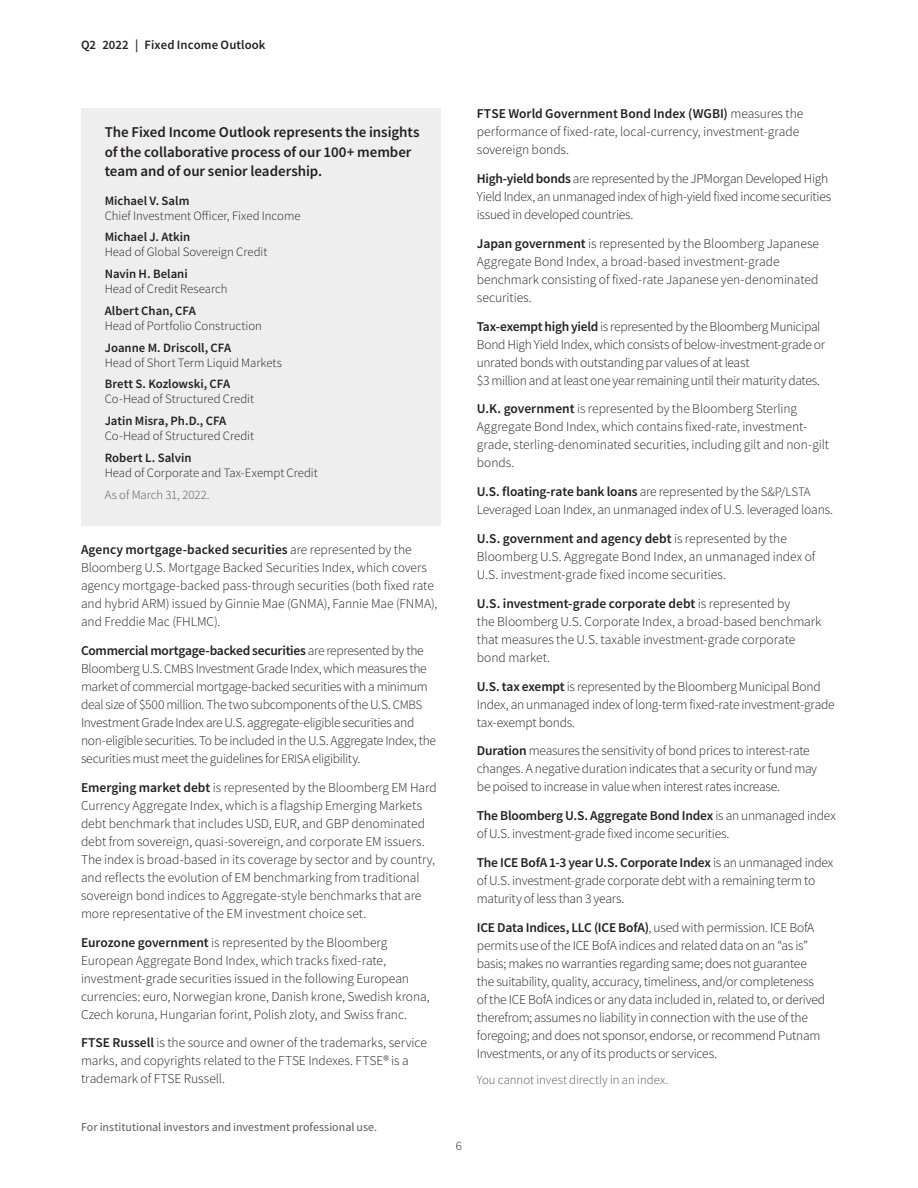
<style>
.page{position:relative;width:918px;height:1188px;background:#fff}
.page>*{position:absolute;margin:0;border:0;box-sizing:border-box;transform-origin:0 0}
.t1{font:600 15px/19.5px "Source Sans Pro";letter-spacing:-.005em;color:#231f20}
.Disclosure_small{font:300 13.5px/18px "Source Sans Pro";letter-spacing:-.01em;color:#231f20}
.t2{font:300 12.75px/15px "Source Sans Pro";color:#231f20}
.Footnote{font:300 12.75px "Source Sans Pro";letter-spacing:-.005em;color:#57585a}
.t3{font:600 12.75px "Source Sans Pro";letter-spacing:.005em;color:#231f20}
.t4{font:12px "Source Sans Pro";color:#57585a}
.s1{font-weight:600}
.s2{font-size:12.9px}
</style>
<div class="page">
<div style="left:81px;top:108px;width:360px;height:417px;background:#eeeeef"></div>
<p class="t3" style="left:81px;top:37px;width:186px">Q2 2022 | Fixed Income Outlook</p>
<p class="t1" style="left:105px;top:122px;width:316px">The Fixed Income Outlook represents the insights of the collaborative process of our 100+ member team and of our senior leadership.</p>
<p class="t2" style="left:105px;top:193px;width:197px"><span class="s1">Michael V. Salm<br></span>Chief Investment Officer, Fixed Income</p>
<p class="t2" style="left:105px;top:230px;width:164px"><span class="s1">Michael J. Atkin<br></span>Head of Global Sovereign Credit</p>
<p class="t2" style="left:105px;top:266px;width:124px"><span class="s1">Navin H. Belani<br></span>Head of Credit Research</p>
<p class="t2" style="left:105px;top:303px;width:159px"><span class="s1">Albert Chan, CFA<br></span>Head of Portfolio Construction</p>
<p class="t2" style="left:105px;top:340px;width:179px"><span class="s1">Joanne M. Driscoll, CFA<br></span>Head of Short Term Liquid Markets</p>
<p class="t2" style="left:105px;top:377px;width:151px"><span class="s1">Brett S. Kozlowski, CFA<br></span>Co-Head of Structured Credit</p>
<p class="t2" style="left:105px;top:413px;width:151px"><span class="s1">Jatin Misra, Ph.D., CFA<br></span>Co-Head of Structured Credit</p>
<p class="t2" style="left:105px;top:450px;width:214px"><span class="s1">Robert L. Salvin<br></span>Head of Corporate and Tax-Exempt Credit</p>
<p class="Footnote" style="left:105px;top:487px;width:107px">As of March 31, 2022.</p>
<p class="Disclosure_small" style="left:81px;top:541px;width:358px"><span class="s1">Agency mortgage-backed securities</span> are represented by the Bloomberg U.S. Mortgage Backed Securities Index, which covers agency mortgage-backed pass-through securities (both fixed rate and hybrid ARM) issued by Ginnie Mae (GNMA), Fannie Mae (FNMA), and Freddie Mac (FHLMC).</p>
<p class="Disclosure_small" style="left:81px;top:642px;width:357px"><span class="s1">Commercial mortgage-backed securities</span> are represented by the Bloomberg U.S. <span class="s2">CMBS</span> Investment Grade Index, which measures the market of commercial mortgage-backed securities with a minimum deal size of $500 million. The two subcomponents of the U.S. <span class="s2">CMBS </span>Investment Grade Index are U.S. aggregate-eligible securities and non-eligible securities. To be included in the U.S. Aggregate Index, the securities must meet the guidelines for <span class="s2">ERISA</span> eligibility.</p>
<p class="Disclosure_small" style="left:81px;top:778px;width:357px"><span class="s1">Emerging market debt</span> is represented by the Bloomberg EM Hard Currency Aggregate Index, which is a flagship Emerging Markets debt benchmark that includes USD, EUR, and GBP denominated debt from sovereign, quasi-sovereign, and corporate EM issuers.<br>The index is broad-based in its coverage by sector and by country, and reflects the evolution of EM benchmarking from traditional sovereign bond indices to Aggregate-style benchmarks that are more representative of the EM investment choice set.</p>
<p class="Disclosure_small" style="left:81px;top:933px;width:350px"><span class="s1">Eurozone government</span> is represented by the Bloomberg European Aggregate Bond Index, which tracks fixed-rate, investment-grade securities issued in the following European currencies: euro, Norwegian krone, Danish krone, Swedish krona, Czech koruna, Hungarian forint, Polish zloty, and Swiss franc.</p>
<p class="Disclosure_small" style="left:81px;top:1034px;width:348px"><span class="s1">FTSE Russell</span> is the source and owner of the trademarks, service marks, and copyrights related to the FTSE Indexes. FTSE® is a trademark of FTSE Russell.</p>
<p class="t4" style="left:81px;top:1119px;width:298px">For institutional investors and investment professional use.</p>
<p class="Disclosure_small" style="left:477px;top:105px;width:328px"><span class="s1">FTSE World Government Bond Index (WGBI)</span> measures the performance of fixed-rate, local-currency, investment-grade sovereign bonds.</p>
<p class="Disclosure_small" style="left:477px;top:169px;width:356px"><span class="s1">High-yield bonds</span> are represented by the JPMorgan Developed High<br>Yield Index, an unmanaged index of high-yield fixed income securities issued in developed countries.</p>
<p class="Disclosure_small" style="left:477px;top:234px;width:344px"><span class="s1">Japan government</span> is represented by the Bloomberg Japanese Aggregate Bond Index, a broad-based investment-grade benchmark consisting of fixed-rate Japanese yen-denominated securities.</p>
<p class="Disclosure_small" style="left:477px;top:317px;width:350px"><span class="s1">Tax-exempt high yield</span> is represented by the Bloomberg Municipal Bond High Yield Index, which consists of below-investment-grade or unrated bonds with outstanding par values of at least<br>$3 million and at least one year remaining until their maturity dates.</p>
<p class="Disclosure_small" style="left:477px;top:400px;width:354px"><span class="s1">U.K. government</span> is represented by the Bloomberg Sterling Aggregate Bond Index, which contains fixed-rate, investment&shy;grade, sterling-denominated securities, including gilt and non-gilt bonds.</p>
<p class="Disclosure_small" style="left:477px;top:483px;width:358px"><span class="s1">U.S. floating-rate bank loans</span> are represented by the <span class="s2">S&amp;P/LSTA<br></span>Leveraged Loan Index, an unmanaged index of U.S. leveraged loans.</p>
<p class="Disclosure_small" style="left:477px;top:529px;width:340px"><span class="s1">U.S. government and agency debt</span> is represented by the<br>Bloomberg U.S. Aggregate Bond Index, an unmanaged index of<br>U.S. investment-grade fixed income securities.</p>
<p class="Disclosure_small" style="left:477px;top:594px;width:346px"><span class="s1">U.S. investment-grade corporate debt</span> is represented by<br>the Bloomberg U.S. Corporate Index, a broad-based benchmark that measures the U.S. taxable investment-grade corporate bond market.</p>
<p class="Disclosure_small" style="left:477px;top:677px;width:359px"><span class="s1">U.S. tax exempt</span> is represented by the Bloomberg Municipal Bond<br>Index, an unmanaged index of long-term fixed-rate investment-grade tax-exempt bonds.</p>
<p class="Disclosure_small" style="left:477px;top:742px;width:342px"><span class="s1">Duration</span> measures the sensitivity of bond prices to interest-rate changes. A negative duration indicates that a security or fund may be poised to increase in value when interest rates increase.</p>
<p class="Disclosure_small" style="left:477px;top:807px;width:361px"><span class="s1">The Bloomberg U.S. Aggregate Bond Index</span> is an unmanaged index of U.S. investment-grade fixed income securities.</p>
<p class="Disclosure_small" style="left:477px;top:853px;width:358px"><span class="s1">The ICE BofA 1-3 year U.S. Corporate Index</span> is an unmanaged index of U.S. investment-grade corporate debt with a remaining term to maturity of less than 3 years.</p>
<p class="Disclosure_small" style="left:477px;top:918px;width:350px"><span class="s1">ICE Data Indices, LLC (ICE BofA)</span>, used with permission. ICE BofA permits use of the ICE BofA indices and related data on an “as is” basis; makes no warranties regarding same; does not guarantee the suitability, quality, accuracy, timeliness, and/or completeness of the ICE BofA indices or any data included in, related to, or derived therefrom; assumes no liability in connection with the use of the foregoing; and does not sponsor, endorse, or recommend Putnam Investments, or any of its products or services.</p>
<p class="Footnote" style="left:477px;top:1071px;width:193px">You cannot invest directly in an index.</p>
<p class="t2" style="left:456px;top:1139px;width:8px">6</p>
</div>
